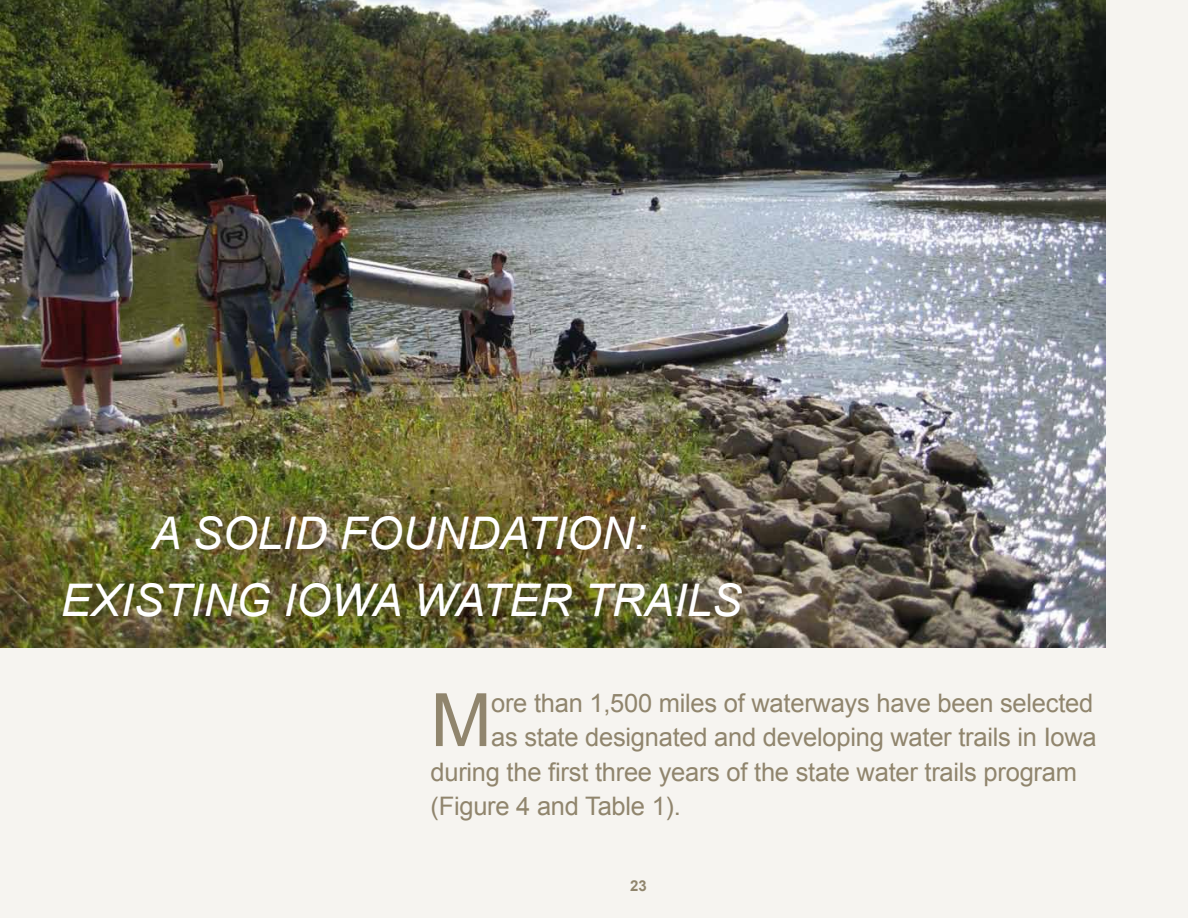
<style>
.page{position:relative;width:1188px;height:918px;background:#f6f4f0}
.page>*{position:absolute;margin:0;border:0;box-sizing:border-box;transform-origin:0 0}
.t1{font:73.65px "Arial";color:#90856d}
.t2{font:italic 45px/67.7px "Arial";color:#fff;text-align:center}
.t3{font:25.5px "Arial";letter-spacing:-.01em;color:#90856d}
.t4{font:700 15px "Arial";color:#90856d}
</style>
<div class="page">
<img style="left:0;top:0;width:1106px;height:648px">
<h2 class="t2" style="left:61px;top:500px;width:682px">A SOLID FOUNDATION:<br>EXISTING IOWA WATER TRAILS</h2>
<h1 class="t1" style="left:430px;top:672px;width:63px">M</h1>
<p class="t3" style="left:491px;top:686px;width:604px">ore than 1,500 miles of waterways have been selected</p>
<p class="t3" style="left:491px;top:720px;width:607px">as state designated and developing water trails in Iowa</p>
<p class="t3" style="left:430px;top:755px;width:648px">during the first three years of the state water trails program</p>
<p class="t3" style="left:430px;top:789px;width:252px">(Figure 4 and Table 1).</p>
<p class="t4" style="left:630px;top:876px;width:18px">23</p>
</div>
